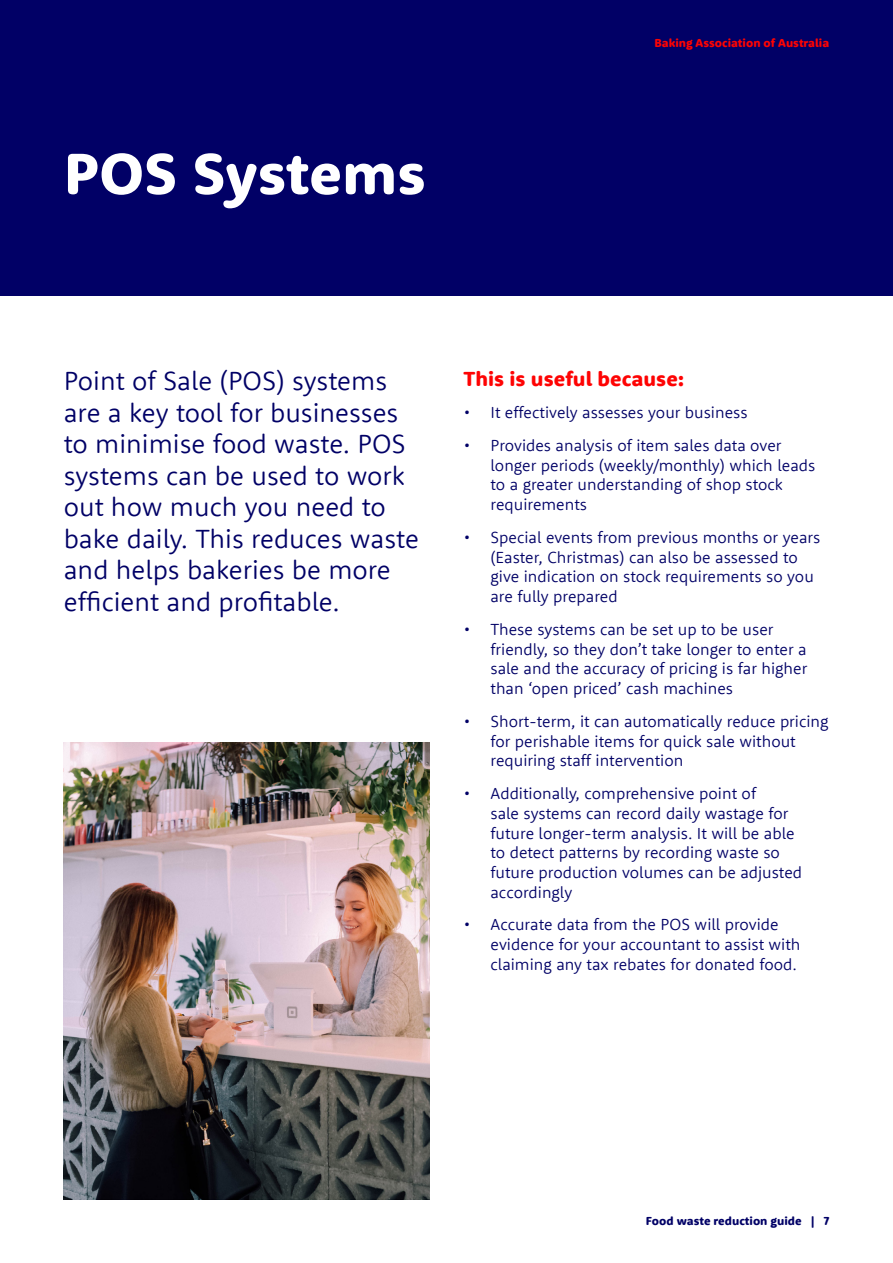
<style>
.page{position:relative;width:893px;height:1263px;background:#fff}
.page>*{position:absolute;margin:0;border:0;box-sizing:border-box;transform-origin:0 0}
.Hading_1{font:800 60px "Rooney Sans";color:#fff}
.Intro_Text{font:300 27px/31.5px "Rooney Sans";color:#010066}
.Heading_2{font:800 21px "Rooney Sans";color:#fe0303}
.t1{font:300 16.5px/19.8px "Rooney Sans";color:#010066}
.t2{font:800 12px "Rooney Sans";color:#fe0303}
.t3{font:800 12px "Rooney Sans";color:#010066}
</style>
<div class="page">
<img style="left:64px;top:742px;width:365px;height:457px">
<div style="left:0;top:0;width:893px;height:296px;background:#010066"></div>
<p class="Hading_1" style="left:64px;top:134px;width:364px">POS Systems</p>
<p class="t2" style="left:654px;top:35px;width:176px">Baking Association of Australia</p>
<p class="Intro_Text" style="left:64px;top:364px;width:357px">Point of Sale (POS) systems are a key tool for businesses to minimise food waste. POS systems can be used to work out how much you need to bake daily. This reduces waste and helps bakeries be more efficient and profitable.</p>
<p class="Heading_2" style="left:463px;top:365px;width:222px">This is useful because:</p>
<p class="t1" style="left:463px;top:402px;width:286px">• It effectively assesses your business</p>
<p class="t1" style="left:490px;top:435px;width:326px;text-indent:-27px">• Provides analysis of item sales data over longer periods (weekly/monthly) which leads to a greater understanding of shop stock requirements</p>
<p class="t1" style="left:490px;top:527px;width:331px;text-indent:-27px">• Special events from previous months or years (Easter, Christmas) can also be assessed to give indication on stock requirements so you are fully prepared</p>
<p class="t1" style="left:490px;top:619px;width:318px;text-indent:-27px">• These systems can be set up to be user friendly, so they don’t take longer to enter a sale and the accuracy of pricing is far higher than ‘open priced’ cash machines</p>
<p class="t1" style="left:490px;top:711px;width:340px;text-indent:-27px">• Short-term, it can automatically reduce pricing for perishable items for quick sale without requiring staff intervention</p>
<p class="t1" style="left:490px;top:783px;width:313px;text-indent:-27px">• Additionally, comprehensive point of<br>sale systems can record daily wastage for future longer-term analysis. It will be able to detect patterns by recording waste so future production volumes can be adjusted accordingly</p>
<p class="t1" style="left:490px;top:914px;width:312px;text-indent:-27px">• Accurate data from the POS will provide evidence for your accountant to assist with claiming any tax rebates for donated food.</p>
<p class="t3" style="left:646px;top:1213px;width:185px">Food waste reduction guide | 7</p>
</div>
